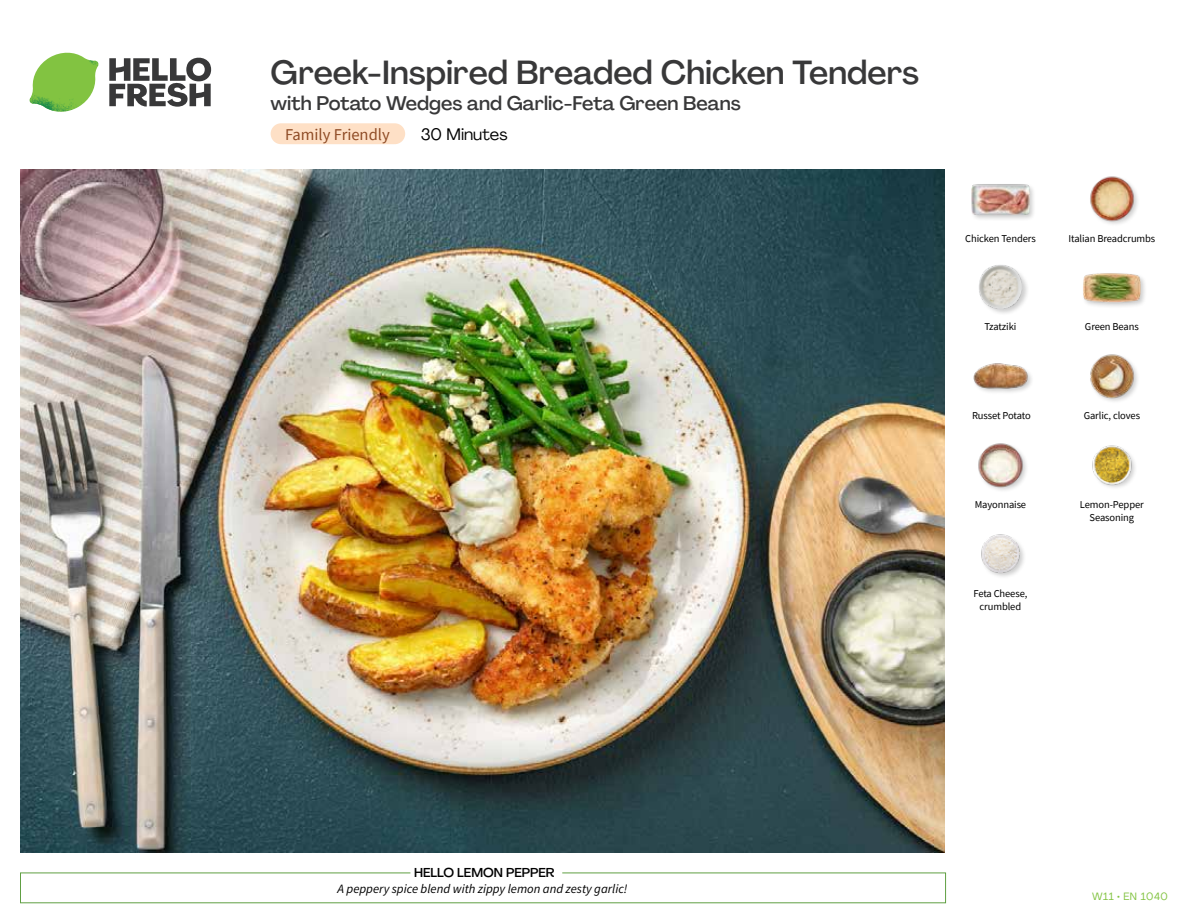
<style>
.page{position:relative;width:1188px;height:918px;background:#fff}
.page>*{position:absolute;margin:0;border:0;box-sizing:border-box;transform-origin:0 0}
.t1{font:500 33px "Agrandir";color:#383839}
.t2{font:500 19.5px "Agrandir";color:#383839}
.t3{font:16.5px "Source Sans Pro";color:#8e4b25}
.t4{font:16.5px "Agrandir";color:#000}
.t5{font:italic 12.75px "Source Sans Pro";color:#000}
.t6{font:500 12.75px "Agrandir";color:#000}
.t7{font:10.5px/13.5px "Source Sans Pro";letter-spacing:-.01em;color:#000;text-align:center}
.t8{font:10.5px "Agrandir";letter-spacing:.05em;color:#82c341}
</style>
<div class="page">
<div style="left:271px;top:123px;width:134px;height:21px;background:#fee0c6;border-radius:10px"></div>
<svg style="left:109px;top:57px;width:102px;height:50px"></svg>
<svg style="left:34px;top:53px;width:62px;height:40px"></svg>
<img style="left:67px;top:53px;width:32px;height:26px">
<img style="left:33px;top:75px;width:59px;height:11px">
<img style="left:29px;top:79px;width:61px;height:33px">
<img style="left:65px;top:86px;width:27px;height:25px">
<div style="left:20px;top:873px;width:926px;height:30px;border:1px solid #609f43"></div>
<div style="left:410px;top:865px;width:152px;height:15px;background:#fff"></div>
<img style="left:21px;top:170px;width:924px;height:682px">
<img style="left:981px;top:534px;width:43px;height:43px">
<img style="left:1092px;top:445px;width:43px;height:43px">
<img style="left:978px;top:443px;width:49px;height:48px">
<img style="left:1090px;top:354px;width:48px;height:48px">
<div style="left:973px;top:362px;width:61px;height:33px;background:#000;opacity:.2"></div>
<img style="left:973px;top:362px;width:56px;height:29px">
<div style="left:1082px;top:271px;width:65px;height:39px;background:#000;opacity:.2"></div>
<img style="left:1083px;top:271px;width:58px;height:39px">
<div style="left:977px;top:264px;width:52px;height:52px;background:#000;opacity:.2"></div>
<img style="left:978px;top:265px;width:45px;height:44px">
<img style="left:1090px;top:176px;width:48px;height:48px">
<div style="left:970px;top:183px;width:66px;height:38px;background:#000;opacity:.2"></div>
<img style="left:972px;top:183px;width:57px;height:38px">
<h1 class="t1" style="left:271px;top:52px;width:650px">Greek-Inspired Breaded Chicken Tenders</h1>
<h2 class="t2" style="left:271px;top:91px;width:472px">with Potato Wedges and Garlic-Feta Green Beans</h2>
<h3 class="t3" style="left:285px;top:124px;width:106px">Family Friendly</h3>
<h3 class="t4" style="left:421px;top:124px;width:88px">30 Minutes</h3>
<p class="t7" style="left:965px;top:231px;width:72px">Chicken Tenders</p>
<p class="t7" style="left:1069px;top:231px;width:88px">Italian Breadcrumbs</p>
<p class="t7" style="left:985px;top:320px;width:33px">Tzatziki</p>
<p class="t7" style="left:1085px;top:320px;width:55px">Green Beans</p>
<p class="t7" style="left:972px;top:409px;width:60px">Russet Potato</p>
<p class="t7" style="left:1084px;top:409px;width:58px">Garlic, cloves</p>
<p class="t7" style="left:975px;top:498px;width:53px">Mayonnaise</p>
<p class="t7" style="left:973px;top:586px;width:56px">Feta Cheese, crumbled</p>
<p class="t7" style="left:1080px;top:498px;width:65px">Lemon-Pepper<br>Seasoning</p>
<p class="t6" style="left:414px;top:864px;width:142px">HELLO LEMON PEPPER</p>
<p class="t5" style="left:338px;top:881px;width:291px">A peppery spice blend with zippy lemon and zesty garlic!</p>
<p class="t8" style="left:1092px;top:890px;width:77px">W11 • EN 1040</p>
</div>
